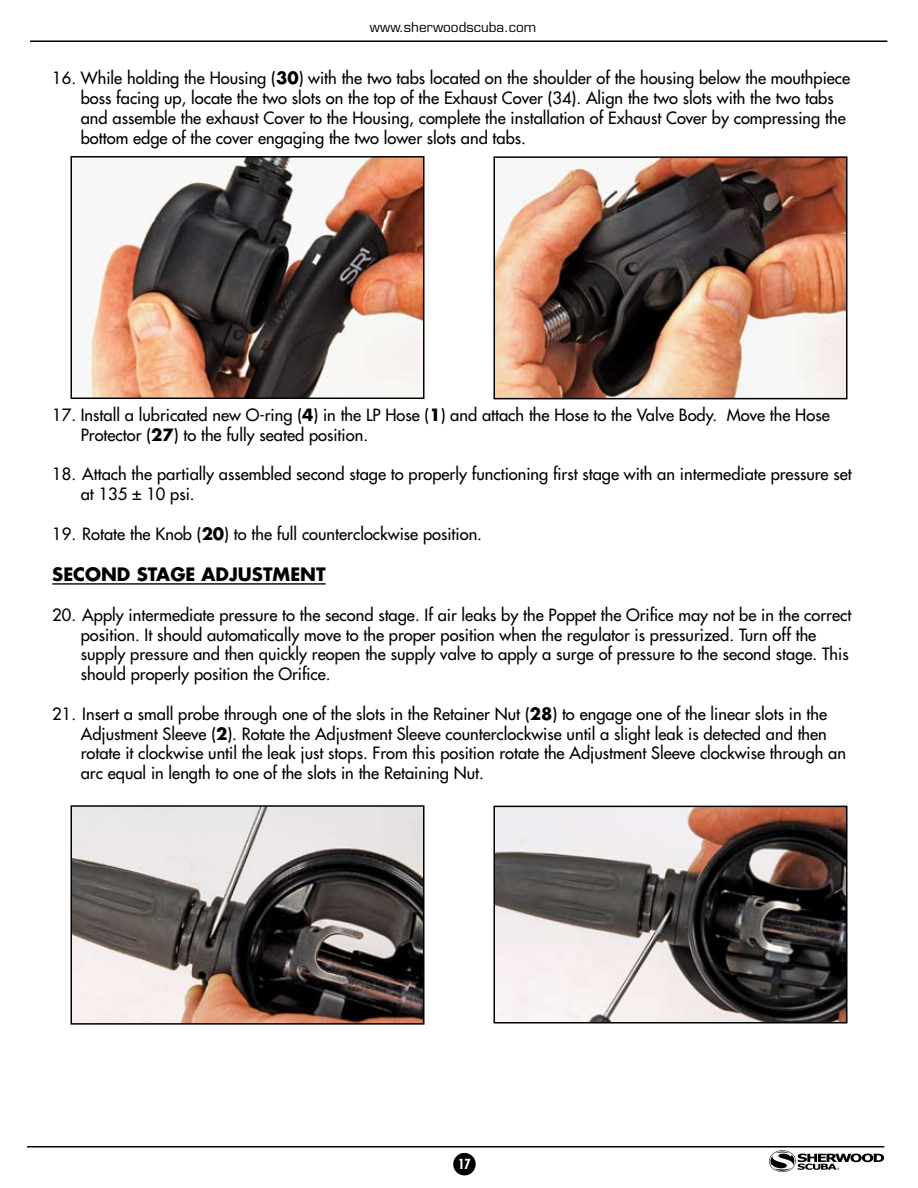
<style>
.page{position:relative;width:918px;height:1188px;background:#fff}
.page>*{position:absolute;margin:0;border:0;box-sizing:border-box;transform-origin:0 0}
.t1{font:700 18px "Futura";color:#000}
.t2{font:16.5px/19.8px "Futura";color:#000}
.t3{font:13.5px "Eurostile";color:#000}
.t4{font:700 condensed 13.5px "Futura";color:#fff}
.s1{font-weight:700}
</style>
<div class="page">
<div style="left:453px;top:1153px;width:23px;height:22px;background:#000;border-radius:50%"></div>
<hr style="left:30px;top:40px;width:857px;height:2px;background:#000">
<hr style="left:27px;top:1146px;width:857px;height:2px;background:#000">
<svg style="left:770px;top:1150px;width:114px;height:22px"></svg>
<hr style="left:52px;top:583px;width:274px;height:2px;background:#000">
<img style="left:88px;top:159px;width:333px;height:237px">
<div style="left:70px;top:156px;width:354px;height:243px;border:2px solid #000"></div>
<img style="left:497px;top:159px;width:348px;height:237px">
<div style="left:494px;top:156px;width:354px;height:243px;border:2px solid #000"></div>
<img style="left:73px;top:808px;width:348px;height:214px">
<div style="left:70px;top:805px;width:354px;height:220px;border:2px solid #000"></div>
<img style="left:497px;top:809px;width:348px;height:212px">
<div style="left:494px;top:806px;width:354px;height:218px;border:2px solid #000"></div>
<p class="t3" style="left:370px;top:19px;width:168px">www.sherwoodscuba.com</p>
<p class="t2" style="left:81px;top:68px;width:771px;text-indent:-28px">16. While holding the Housing (<span class="s1">30</span>) with the two tabs located on the shoulder of the housing below the mouthpiece boss facing up, locate the two slots on the top of the Exhaust Cover (34). Align the two slots with the two tabs and assemble the exhaust Cover to the Housing, complete the installation of Exhaust Cover by compressing the bottom edge of the cover engaging the two lower slots and tabs.</p>
<p class="t2" style="left:81px;top:405px;width:750px;text-indent:-28px">17. Install a lubricated new O-ring (<span class="s1">4</span>) in the LP Hose (<span class="s1">1</span>) and attach the Hose to the Valve Body. Move the Hose<br>Protector (<span class="s1">27</span>) to the fully seated position.</p>
<p class="t2" style="left:81px;top:464px;width:773px;text-indent:-28px">18. Attach the partially assembled second stage to properly functioning first stage with an intermediate pressure set at 135 ± 10 psi.</p>
<p class="t2" style="left:52px;top:524px;width:431px">19. Rotate the Knob (<span class="s1">20</span>) to the full counterclockwise position.</p>
<p class="t1" style="left:52px;top:562px;width:275px">SECOND STAGE ADJUSTMENT</p>
<p class="t2" style="left:81px;top:605px;width:772px;text-indent:-28px">20. Apply intermediate pressure to the second stage. If air leaks by the Poppet the Orifice may not be in the correct position. It should automatically move to the proper position when the regulator is pressurized. Turn off the supply pressure and then quickly reopen the supply valve to apply a surge of pressure to the second stage. This should properly position the Orifice.</p>
<p class="t2" style="left:81px;top:704px;width:767px;text-indent:-28px">21. Insert a small probe through one of the slots in the Retainer Nut (<span class="s1">28</span>) to engage one of the linear slots in the Adjustment Sleeve (<span class="s1">2</span>). Rotate the Adjustment Sleeve counterclockwise until a slight leak is detected and then rotate it clockwise until the leak just stops. From this position rotate the Adjustment Sleeve clockwise through an arc equal in length to one of the slots in the Retaining Nut.</p>
<p class="t4" style="left:458px;top:1155px;width:13px">17</p>
</div>
